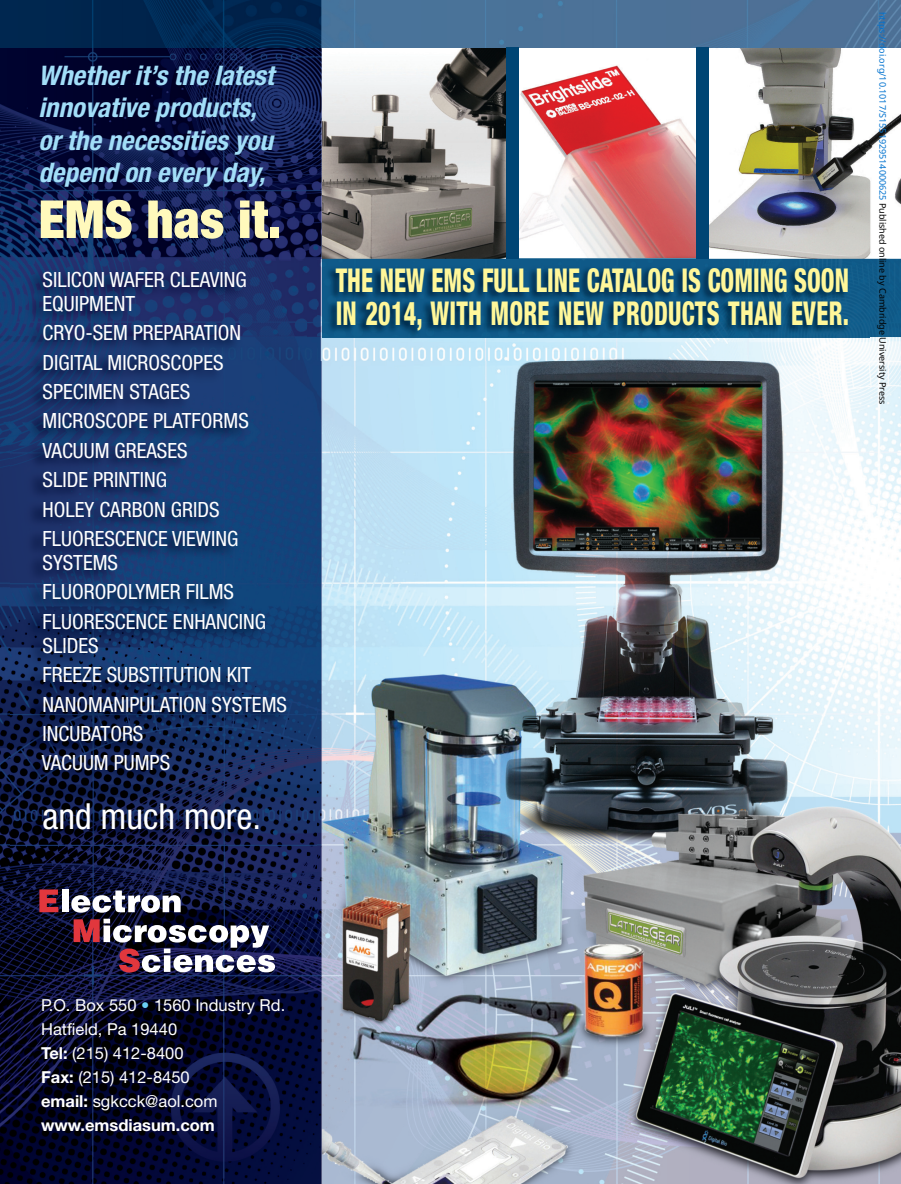
<style>
.page{position:relative;width:901px;height:1184px;background:#fff}
.page>*{position:absolute;margin:0;border:0;box-sizing:border-box;transform-origin:0 0}
.t1{font:900 condensed 52.5px "Helvetica Neue LT Std";color:#fff9bc}
.t2{font:condensed 36px "Helvetica Neue LT Std";color:#fff}
.t3{font:800 condensed 32.85px/32.8px "Helvetica Neue LT Std";color:#fff79a;scale:.73 1}
.t4{font:italic 700 condensed 27px/32.4px "Helvetica Neue LT Std";color:#a2def8}
.t5{font:condensed 21px/29.4px "Helvetica Neue LT Std";color:#fff}
.t6{font:16.5px/24px "Helvetica Neue";color:#fff}
.t7{font:9px "Noto Sans";color:#0172cf}
.s1{color:#000}
.s2{color:#6bcff6}
.s3{font-weight:700}
</style>
<div class="page">
<img style="left:0;top:48px;width:900px;height:1136px">
<img style="left:11px;top:260px;width:306px;height:666px">
<img style="left:322px;top:48px;width:578px;height:289px">
<svg style="left:519px;top:48px;width:177px;height:211px"></svg>
<svg style="left:708px;top:48px;width:192px;height:211px"></svg>
<div style="left:62px;top:889px;width:6px;height:23px;background:#fff"></div>
<svg style="left:71px;top:890px;width:110px;height:23px"></svg>
<svg style="left:39px;top:889px;width:19px;height:23px"></svg>
<svg style="left:74px;top:919px;width:201px;height:53px"></svg>
<img style="left:0;top:0;width:900px;height:48px">
<img style="left:307px;top:259px;width:562px;height:102px">
<img style="left:322px;top:259px;width:547px;height:78px">
<div style="left:507px;top:48px;width:12px;height:211px;background:#004574"></div>
<div style="left:696px;top:48px;width:12px;height:211px;background:#004574"></div>
<p class="t4" style="left:38px;top:59px;width:237px">Whether it’s the latest innovative products, or the necessities you depend on every day,</p>
<h1 class="t1" style="left:38px;top:189px;width:245px">EMS has it.</h1>
<p class="t5" style="left:43px;top:268px;width:206px;line-height:24px">SILICON WAFER CLEAVING<br>EQUIPMENT</p>
<p class="t5" style="left:43px;top:318px;width:208px">CRYO-SEM PREPARATION<br>DIGITAL MICROSCOPES<br>SPECIMEN STAGES<br>MICROSCOPE PLATFORMS<br>VACUUM GREASES<br>SLIDE PRINTING<br>HOLEY CARBON GRIDS<br>FLUORESCENCE VIEWING</p>
<p class="t5" style="left:43px;top:548px;width:225px">SYSTEMS<br>FLUOROPOLYMER FILMS<br>FLUORESCENCE ENHANCING</p>
<p class="t5" style="left:42px;top:631px;width:247px">SLIDES<br>FREEZE SUBSTITUTION KIT<br>NANOMANIPULATION SYSTEMS<br>INCUBATORS<br>VACUUM PUMPS</p>
<h2 class="t2" style="left:43px;top:796px;width:220px">and much more.</h2>
<h3 class="t3" style="left:336px;top:265px;width:704px">THE NEW EMS FULL LINE CATALOG IS COMING SOON<br>IN 2014, WITH MORE NEW PRODUCTS THAN EVER.</h3>
<p class="t7" style="left:889px;top:12px;width:394px;rotate:90deg">https://doi.org/10.1017/S1551929514000625 <span class="s1">Published online by Cambridge University Press</span></p>
<p class="t6" style="left:41px;top:994px;width:246px">P.O. Box 550 <span class="s2">•</span> 1560 Industry Rd.<br>Hatfield, Pa 19440<br><span class="s3">Tel:</span> (215) 412-8400<br><span class="s3">Fax:</span> (215) 412-8450<br><span class="s3">email:</span> sgkcck@aol.com <span class="s3">www.emsdiasum.com</span></p>
</div>
